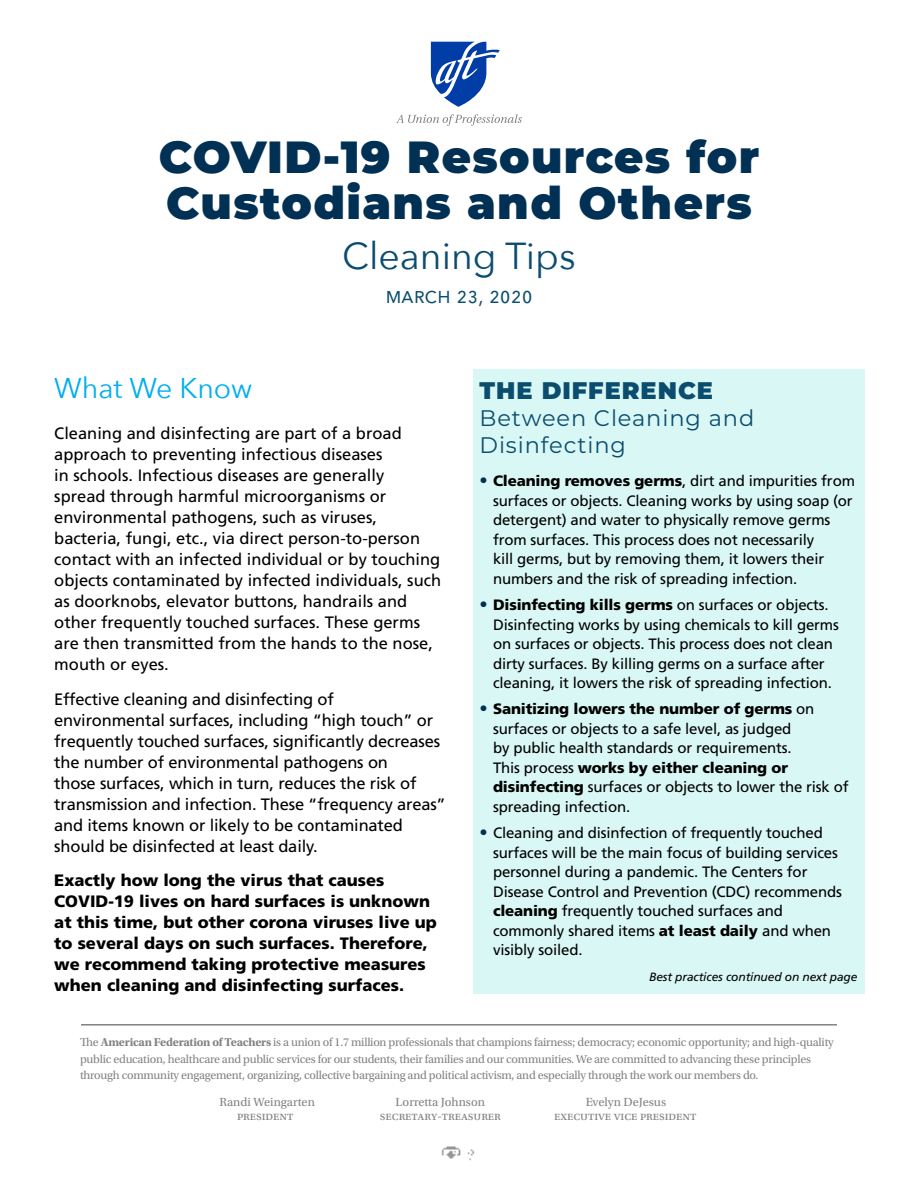
<style>
.page{position:relative;width:918px;height:1188px;background:#fff}
.page>*{position:absolute;margin:0;border:0;box-sizing:border-box;transform-origin:0 0}
.t1{font:900 45px/46.5px "Montserrat";letter-spacing:.03em;color:#003054}
.t2{font:37.5px "Avenir Next";color:#0b4d6f}
.t3{font:28.5px "Avenir Next";color:#00aeef}
.t4{font:900 24px "Montserrat";letter-spacing:.04em;color:#0b4d6f}
.t5{font:22.5px/27px "Montserrat";letter-spacing:.04em;color:#0b4d6f}
.t6{font:22.5px "Avenir Next";color:#0b4d6f}
.t7{font:16.5px/21px "Frutiger LT Std";color:#000}
.t8{font:900 16.5px/21px "Frutiger LT Std";color:#000}
.t9{font:15px/19.5px "Frutiger LT Std";letter-spacing:-.01em;color:#000}
.t10{font:12.45px "Utopia Std";color:#808285}
.t11{font:12px/16.5px "Utopia Std";letter-spacing:-.02em;color:#808285}
.t12{font:italic 12px "Frutiger LT Std";letter-spacing:-.01em;color:#000}
.s1{font-size:16.5px;color:#003054}
.s2{font-weight:900}
.s3{font-weight:700}
</style>
<div class="page">
<svg style="left:396px;top:114px;width:126px;height:12px"></svg>
<svg style="left:431px;top:42px;width:69px;height:65px"></svg>
<img style="left:441px;top:1146px;width:34px;height:15px">
<hr style="left:81px;top:1024px;width:756px;height:2px;background:#808285">
<div style="left:473px;top:369px;width:391px;height:625px;background:#d9f7f4"></div>
<h1 class="t1" style="left:159px;top:131px;width:602px">COVID-19 Resources for<br>Custodians and Others</h1>
<h2 class="t2" style="left:342px;top:224px;width:235px">Cleaning Tips</h2>
<h3 class="t6" style="left:385px;top:276px;width:149px">march 23, 2020</h3>
<h3 class="t3" style="left:54px;top:364px;width:200px">What We Know</h3>
<p class="t7" style="left:54px;top:423px;width:388px">Cleaning and disinfecting are part of a broad approach to preventing infectious diseases<br>in schools. Infectious diseases are generally<br>spread through harmful microorganisms or environmental pathogens, such as viruses, bacteria, fungi, etc., via direct person-to-person contact with an infected individual or by touching objects contaminated by infected individuals, such as doorknobs, elevator buttons, handrails and other frequently touched surfaces. These germs are then transmitted from the hands to the nose, mouth or eyes.</p>
<p class="t7" style="left:54px;top:689px;width:393px">Effective cleaning and disinfecting of environmental surfaces, including “high touch” or frequently touched surfaces, significantly decreases the number of environmental pathogens on<br>those surfaces, which in turn, reduces the risk of transmission and infection. These “frequency areas” and items known or likely to be contaminated should be disinfected at least daily.</p>
<p class="t8" style="left:54px;top:870px;width:384px">Exactly how long the virus that causes COVID-19 lives on hard surfaces is unknown at this time, but other corona viruses live up to several days on such surfaces. Therefore, we recommend taking protective measures when cleaning and disinfecting surfaces.</p>
<h3 class="t4" style="left:480px;top:373px;width:235px">THE DIFFERENCE</h3>
<h3 class="t5" style="left:480px;top:404px;width:276px">Between Cleaning and<br>Disinfecting</h3>
<p class="t9" style="left:493px;top:471px;width:363px;text-indent:-14px"><span class="s1">•</span> <span class="s2">Cleaning removes germs</span>, dirt and impurities from surfaces or objects. Cleaning works by using soap (or detergent) and water to physically remove germs from surfaces. This process does not necessarily<br>kill germs, but by removing them, it lowers their numbers and the risk of spreading infection.</p>
<p class="t9" style="left:493px;top:595px;width:347px;text-indent:-14px"><span class="s1">•</span> <span class="s2">Disinfecting kills germs</span> on surfaces or objects.<br>Disinfecting works by using chemicals to kill germs on surfaces or objects. This process does not clean dirty surfaces. By killing germs on a surface after cleaning, it lowers the risk of spreading infection.</p>
<p class="t9" style="left:493px;top:699px;width:357px;text-indent:-14px"><span class="s1">•</span> <span class="s2">Sanitizing lowers the number of germs</span> on surfaces or objects to a safe level, as judged<br>by public health standards or requirements.<br>This process <span class="s2">works by either cleaning or disinfecting</span> surfaces or objects to lower the risk of spreading infection.</p>
<p class="t9" style="left:493px;top:823px;width:350px;text-indent:-14px"><span class="s1">•</span> Cleaning and disinfection of frequently touched surfaces will be the main focus of building services personnel during a pandemic. The Centers for Disease Control and Prevention (CDC) recommends <span class="s2">cleaning</span> frequently touched surfaces and commonly shared items <span class="s2">at least daily</span> and when visibly soiled.</p>
<p class="t12" style="left:649px;top:970px;width:210px">Best practices continued on next page</p>
<p class="t11" style="left:80px;top:1034px;width:756px">The <span class="s3">American Federation of Teachers</span> is a union of 1.7 million professionals that champions fairness; democracy; economic opportunity; and high-quality public education, healthcare and public services for our students, their families and our communities. We are committed to advancing these principles through community engagement, organizing, collective bargaining and political activism, and especially through the work our members do.</p>
<p class="t10" style="left:237px;top:1110px;width:58px">president</p>
<p class="t10" style="left:380px;top:1110px;width:122px">secretary-treasurer</p>
<p class="t10" style="left:554px;top:1110px;width:144px">executive vice president</p>
<p class="t10" style="left:219px;top:1095px;width:97px">Randi Weingarten</p>
<p class="t10" style="left:396px;top:1095px;width:91px">Lorretta Johnson</p>
<p class="t10" style="left:586px;top:1095px;width:82px">Evelyn DeJesus</p>
</div>
